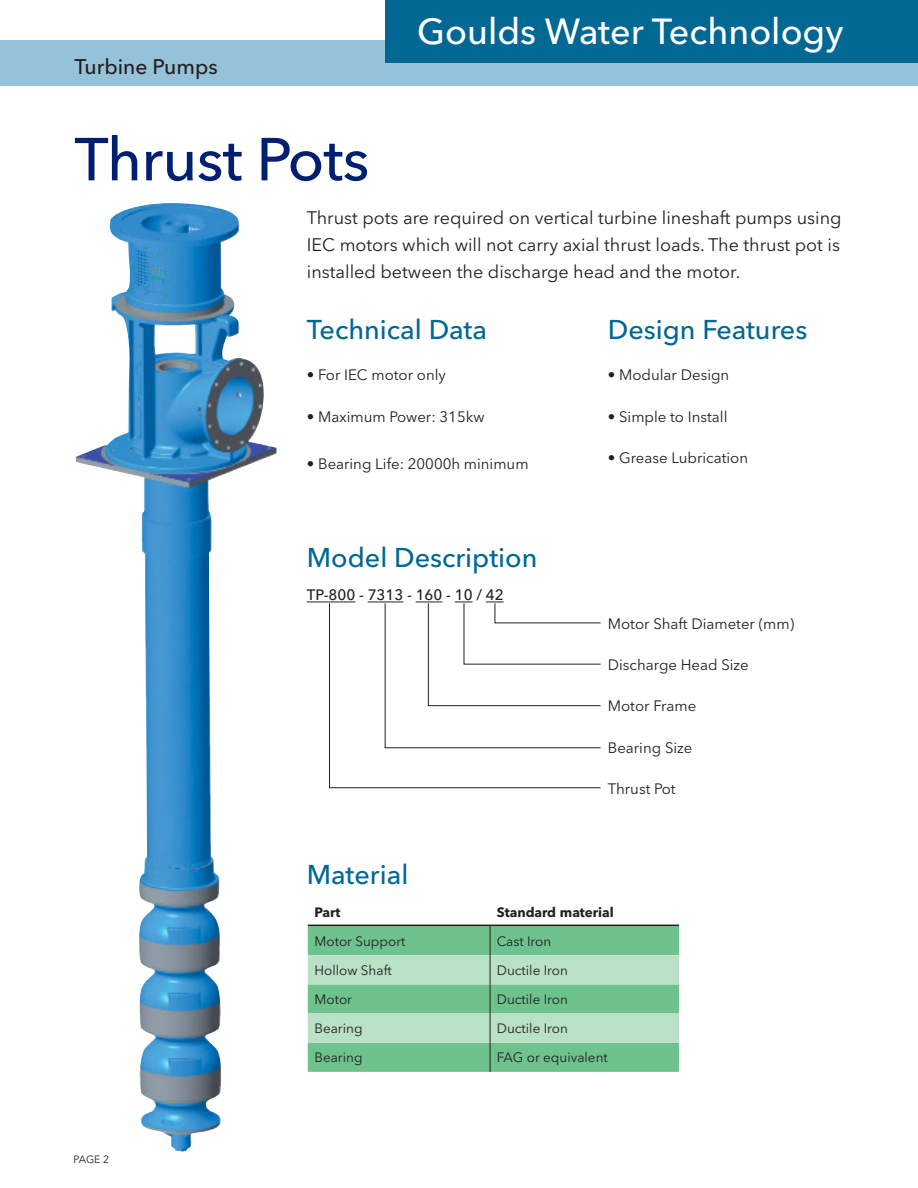
<style>
.page{position:relative;width:918px;height:1188px;background:#fff}
.page>*{position:absolute;margin:0;border:0;box-sizing:border-box;transform-origin:0 0}
.t1{font:500 60px "Avenir Next LT Pro";letter-spacing:-.01em;color:#001f70}
.t2{font:500 36px "Avenir Next LT Pro";color:#fff}
.t3{font:500 27px "Avenir Next LT Pro";color:#006893}
.t4{font:500 21px "Avenir Next LT Pro";color:#231f20}
.t5{font:18px/27px "Avenir Next LT Pro";color:#231f20;text-align:justify}
.t6{font:15px "Avenir Next LT Pro";color:#231f20}
.t7{font:500 15px "Avenir Next LT Pro";color:#231f20}
.t8{font:13.5px "Avenir Next LT Pro";color:#231f20}
.t9{font:700 13.5px "Avenir Next LT Pro";color:#231f20}
.t10{font:10.5px "Avenir Next LT Pro";color:#231f20}
</style>
<div class="page">
<div style="left:0;top:40px;width:918px;height:46px;background:#95c2d9"></div>
<div style="left:385px;top:0;width:533px;height:63px;background:#006893"></div>
<hr style="left:307px;top:602px;width:48px;height:1px;background:#231f20">
<hr style="left:368px;top:602px;width:35px;height:1px;background:#231f20">
<svg style="left:308px;top:926px;width:371px;height:146px"></svg>
<hr style="left:308px;top:925px;width:182px;height:1px;background:#231f20">
<hr style="left:490px;top:925px;width:189px;height:1px;background:#231f20">
<svg style="left:329px;top:603px;width:272px;height:185px"></svg>
<img style="left:76px;top:203px;width:201px;height:949px">
<h3 class="t4" style="left:74px;top:54px;width:145px">Turbine Pumps</h3>
<p class="t1" style="left:74px;top:123px;width:296px">Thrust Pots</p>
<h2 class="t2" style="left:417px;top:9px;width:428px">Goulds Water Technology</h2>
<p class="t5" style="left:307px;top:204px;width:536px">Thrust pots are required on vertical turbine lineshaft pumps using IEC motors which will not carry axial thrust loads. The thrust pot is installed between the discharge head and the motor.</p>
<p class="t3" style="left:307px;top:313px;width:182px">Technical Data</p>
<p class="t6" style="left:307px;top:366px;width:141px">• For IEC motor only</p>
<p class="t6" style="left:307px;top:407px;width:179px">• Maximum Power: 315kw</p>
<p class="t6" style="left:307px;top:455px;width:223px">• Bearing Life: 20000h minimum</p>
<p class="t3" style="left:307px;top:542px;width:232px">Model Description</p>
<p class="t7" style="left:307px;top:586px;width:198px">TP-800 - 7313 - 160 - 10 / 42</p>
<p class="t3" style="left:307px;top:859px;width:103px">Material</p>
<p class="t3" style="left:608px;top:313px;width:201px">Design Features</p>
<p class="t6" style="left:608px;top:366px;width:123px">• Modular Design</p>
<p class="t6" style="left:608px;top:407px;width:121px">• Simple to Install</p>
<p class="t6" style="left:608px;top:449px;width:142px">• Grease Lubrication</p>
<p class="t6" style="left:608px;top:615px;width:188px">Motor Shaft Diameter (mm)</p>
<p class="t6" style="left:608px;top:656px;width:142px">Discharge Head Size</p>
<p class="t6" style="left:608px;top:697px;width:90px">Motor Frame</p>
<p class="t6" style="left:608px;top:739px;width:86px">Bearing Size</p>
<p class="t6" style="left:608px;top:780px;width:69px">Thrust Pot</p>
<p class="t10" style="left:74px;top:1153px;width:37px">PAGE 2</p>
<p class="t9" style="left:315px;top:904px;width:27px">Part</p>
<p class="t9" style="left:497px;top:904px;width:119px">Standard material</p>
<p class="t8" style="left:315px;top:933px;width:92px">Motor Support</p>
<p class="t8" style="left:497px;top:933px;width:56px">Cast Iron</p>
<p class="t8" style="left:315px;top:962px;width:79px">Hollow Shaft</p>
<p class="t8" style="left:497px;top:962px;width:73px">Ductile Iron</p>
<p class="t8" style="left:315px;top:991px;width:39px">Motor</p>
<p class="t8" style="left:497px;top:991px;width:73px">Ductile Iron</p>
<p class="t8" style="left:315px;top:1020px;width:50px">Bearing</p>
<p class="t8" style="left:497px;top:1020px;width:73px">Ductile Iron</p>
<p class="t8" style="left:315px;top:1050px;width:50px">Bearing</p>
<p class="t8" style="left:497px;top:1050px;width:112px">FAG or equivalent</p>
</div>
